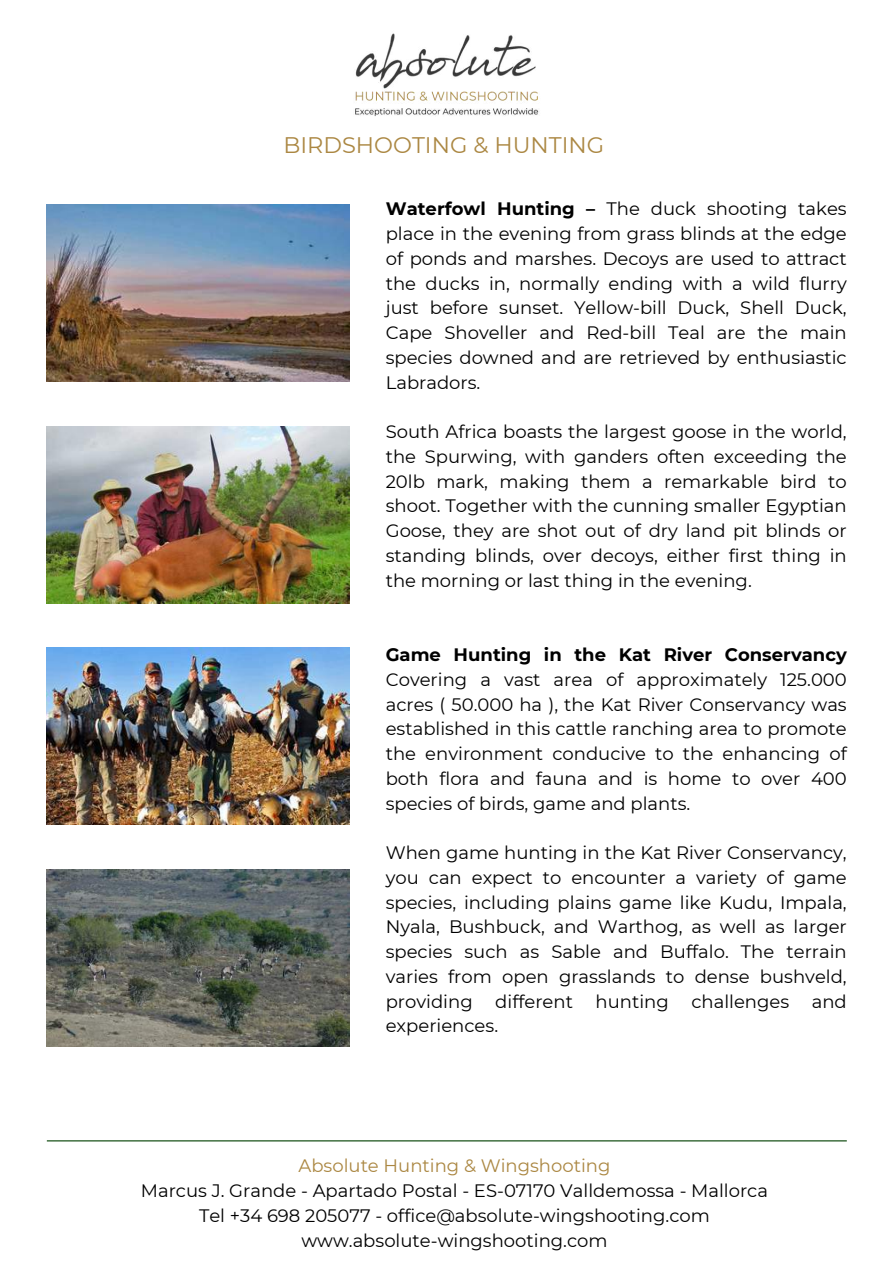
<style>
.page{position:relative;width:894px;height:1264px;background:#fff}
.page>*{position:absolute;margin:0;border:0;box-sizing:border-box;transform-origin:0 0}
.t1{font:22.5px "Montserrat";color:#ab8742}
.t2{font:18px/24.8px "Montserrat";color:#000;text-align:justify}
.t3{font:700 18px "Montserrat";color:#000}
.t4{font:18px "Montserrat";color:#ab8742}
.s1{font-weight:700}
</style>
<div class="page">
<hr style="left:47px;top:1140px;width:799px;height:1px;background:#004001">
<img style="left:355px;top:33px;width:184px;height:83px">
<img style="left:47px;top:205px;width:302px;height:176px">
<img style="left:47px;top:426px;width:302px;height:177px">
<img style="left:47px;top:648px;width:302px;height:176px">
<img style="left:47px;top:869px;width:302px;height:177px">
<p class="t1" style="left:283px;top:131px;width:322px">BIRDSHOOTING &amp; HUNTING</p>
<p class="t2" style="left:385px;top:196px;width:462px"><span class="s1">Waterfowl Hunting –</span> The duck shooting takes place in the evening from grass blinds at the edge of ponds and marshes. Decoys are used to attract the ducks in, normally ending with a wild flurry just before sunset. Yellow-bill Duck, Shell Duck, Cape Shoveller and Red-bill Teal are the main species downed and are retrieved by enthusiastic Labradors.</p>
<p class="t2" style="left:385px;top:419px;width:462px">South Africa boasts the largest goose in the world, the Spurwing, with ganders often exceeding the 20lb mark, making them a remarkable bird to shoot. Together with the cunning smaller Egyptian Goose, they are shot out of dry land pit blinds or standing blinds, over decoys, either first thing in the morning or last thing in the evening.</p>
<p class="t3" style="left:385px;top:643px;width:462px">Game Hunting in the Kat River Conservancy</p>
<p class="t2" style="left:385px;top:667px;width:462px">Covering a vast area of approximately 125.000 acres ( 50.000 ha ), the Kat River Conservancy was established in this cattle ranching area to promote the environment conducive to the enhancing of both flora and fauna and is home to over 400 species of birds, game and plants.</p>
<p class="t2" style="left:385px;top:840px;width:462px">When game hunting in the Kat River Conservancy, you can expect to encounter a variety of game species, including plains game like Kudu, Impala, Nyala, Bushbuck, and Warthog, as well as larger species such as Sable and Buffalo. The terrain varies from open grasslands to dense bushveld, providing</p>
<p class="t2" style="left:495px;top:988px;width:79px">different</p>
<p class="t2" style="left:595px;top:988px;width:75px">hunting</p>
<p class="t2" style="left:691px;top:988px;width:99px">challenges</p>
<p class="t2" style="left:811px;top:988px;width:37px">and</p>
<p class="t2" style="left:385px;top:1013px;width:114px">experiences.</p>
<p class="t4" style="left:298px;top:1154px;width:313px">Absolute Hunting &amp; Wingshooting</p>
<p class="t2" style="left:141px;top:1178px;width:628px;text-align:center">Marcus J. Grande - Apartado Postal - ES-07170 Valldemossa - Mallorca<br>Tel +34 698 205077 - office@absolute-wingshooting.com www.absolute-wingshooting.com</p>
</div>
